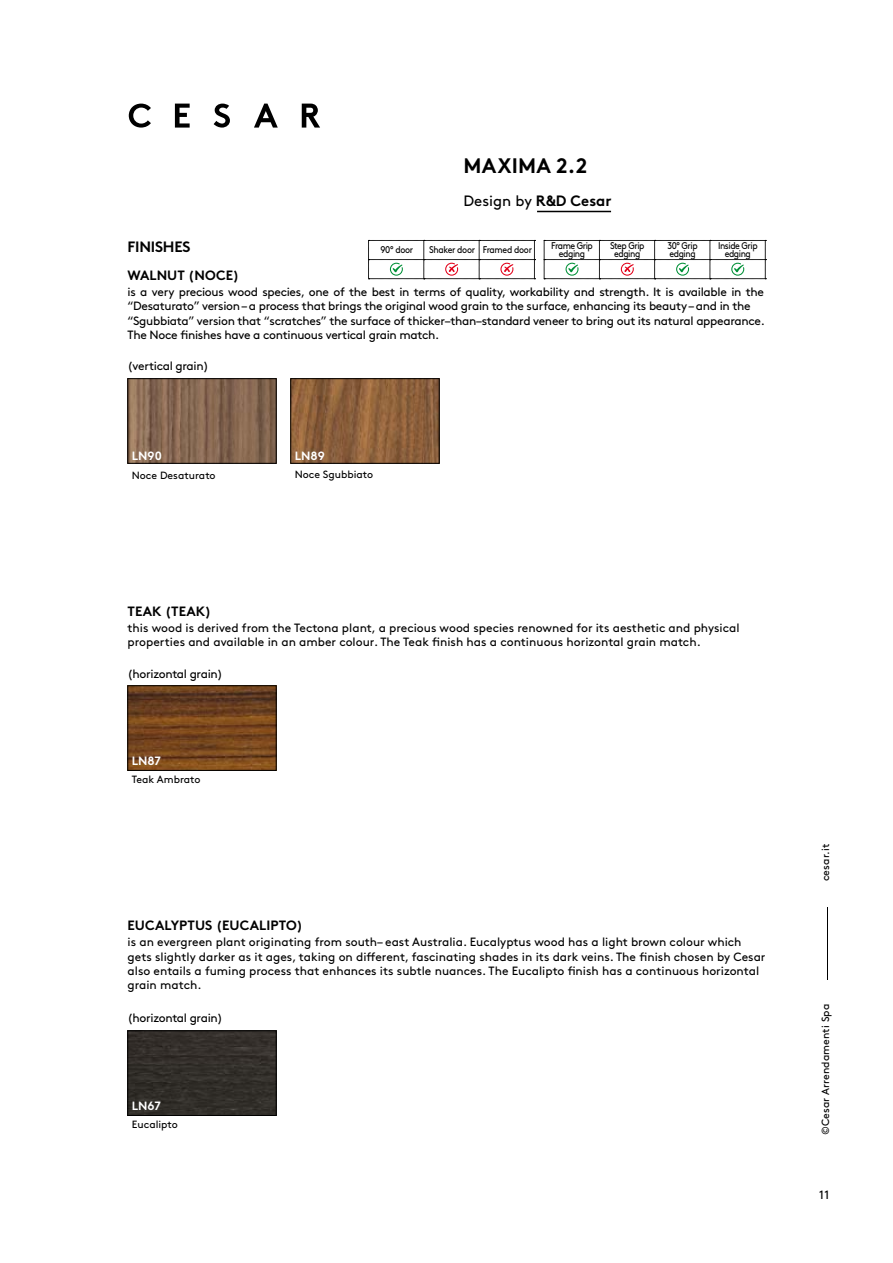
<style>
.page{position:relative;width:893px;height:1263px;background:#fff}
.page>*{position:absolute;margin:0;border:0;box-sizing:border-box;transform-origin:0 0}
.t1{font:700 21px "Brown Pro";letter-spacing:.01em;color:#000}
.t2{font:15px "Brown Pro";color:#000}
.t3{font:700 15px "Brown Pro";letter-spacing:-.015em;color:#000}
.t4{font:700 13.5px "Brown Pro";color:#000}
.t5{font:12px/14.2px "Brown Pro";letter-spacing:-.005em;color:#000}
.t6{font:12px/14.2px "Brown Pro";letter-spacing:-.025em;color:#000}
.t7{font:700 12px "Brown Pro";color:#fff}
.t8{font:10.5px "Brown Pro";color:#000}
.t9{font:9.75px/7.5px "Brown Pro";letter-spacing:-.05em;color:#000;text-align:center;scale:.9 1}
.s1{font-weight:700}
</style>
<div class="page">
<img style="left:293px;top:380px;width:144px;height:81px">
<div style="left:291px;top:378px;width:148px;height:85px;border:1px solid #000"></div>
<img style="left:130px;top:380px;width:144px;height:81px">
<div style="left:128px;top:378px;width:148px;height:85px;border:1px solid #000"></div>
<img style="left:130px;top:687px;width:144px;height:81px">
<div style="left:128px;top:685px;width:148px;height:85px;border:1px solid #000"></div>
<img style="left:130px;top:1033px;width:144px;height:81px">
<div style="left:128px;top:1031px;width:148px;height:85px;border:1px solid #000"></div>
<hr style="left:827px;top:907px;width:1px;height:73px;background:#000">
<hr style="left:537px;top:211px;width:74px;height:1px;background:#000">
<svg style="left:254px;top:104px;width:24px;height:24px"></svg>
<svg style="left:129px;top:104px;width:22px;height:24px"></svg>
<svg style="left:302px;top:104px;width:18px;height:24px"></svg>
<svg style="left:175px;top:104px;width:15px;height:24px"></svg>
<svg style="left:214px;top:104px;width:16px;height:24px"></svg>
<svg style="left:368px;top:240px;width:167px;height:39px"></svg>
<svg style="left:544px;top:240px;width:222px;height:39px"></svg>
<h1 class="t1" style="left:464px;top:149px;width:125px">MAXIMA 2.2</h1>
<p class="t3" style="left:128px;top:234px;width:64px">FINISHES</p>
<p class="t2" style="left:463px;top:189px;width:150px">Design by <span class="s1">R&amp;D Cesar</span></p>
<p class="t9" style="left:380px;top:245px;width:38px">90° door</p>
<p class="t9" style="left:429px;top:245px;width:116px">Shaker door Framed door</p>
<p class="t9" style="left:610px;top:241px;width:40px">Step Grip edging</p>
<p class="t9" style="left:551px;top:241px;width:48px">Frame Grip edging</p>
<p class="t9" style="left:667px;top:241px;width:35px;text-align:left">30° Grip edging</p>
<p class="t9" style="left:718px;top:241px;width:46px">Inside Grip edging</p>
<p class="t4" style="left:128px;top:264px;width:113px">WALNUT (NOCE)</p>
<p class="t6" style="left:128px;top:284px;width:639px">is a very precious wood species, one of the best in terms of quality, workability and strength. It is available in the “Desaturato” version – a process that brings the original wood grain to the surface, enhancing its beauty – and in the “Sgubbiata” version that “scratches” the surface of thicker–than–standard veneer to bring out its natural appearance.<br>The Noce finishes have a continuous vertical grain match.</p>
<p class="t6" style="left:128px;top:358px;width:83px">(vertical grain)</p>
<p class="t7" style="left:132px;top:446px;width:32px">LN90</p>
<p class="t7" style="left:295px;top:446px;width:31px">LN89</p>
<p class="t8" style="left:132px;top:467px;width:85px">Noce Desaturato</p>
<p class="t4" style="left:128px;top:600px;width:85px">TEAK (TEAK)</p>
<p class="t8" style="left:295px;top:466px;width:80px">Noce Sgubbiato</p>
<p class="t5" style="left:128px;top:619px;width:614px">this wood is derived from the Tectona plant, a precious wood species renowned for its aesthetic and physical properties and available in an amber colour. The Teak finish has a continuous horizontal grain match.</p>
<p class="t6" style="left:128px;top:665px;width:97px">(horizontal grain)</p>
<p class="t7" style="left:132px;top:751px;width:31px">LN87</p>
<p class="t8" style="left:132px;top:772px;width:70px">Teak Ambrato</p>
<p class="t4" style="left:128px;top:915px;width:177px">EUCALYPTUS (EUCALIPTO)</p>
<p class="t5" style="left:128px;top:934px;width:639px">is an evergreen plant originating from south– east Australia. Eucalyptus wood has a light brown colour which gets slightly darker as it ages, taking on different, fascinating shades in its dark veins. The finish chosen by Cesar also entails a fuming process that enhances its subtle nuances. The Eucalipto finish has a continuous horizontal grain match.</p>
<p class="t6" style="left:128px;top:1010px;width:97px">(horizontal grain)</p>
<p class="t7" style="left:132px;top:1096px;width:30px">LN67</p>
<p class="t8" style="left:132px;top:1117px;width:48px">Eucalipto</p>
<p class="t8" style="left:817px;top:881px;width:39px;rotate:-90deg">cesar.it</p>
<p class="t8" style="left:817px;top:1135px;width:133px;rotate:-90deg">©Cesar Arrendamenti Spa</p>
<p class="t5" style="left:819px;top:1187px;width:12px">11</p>
</div>
